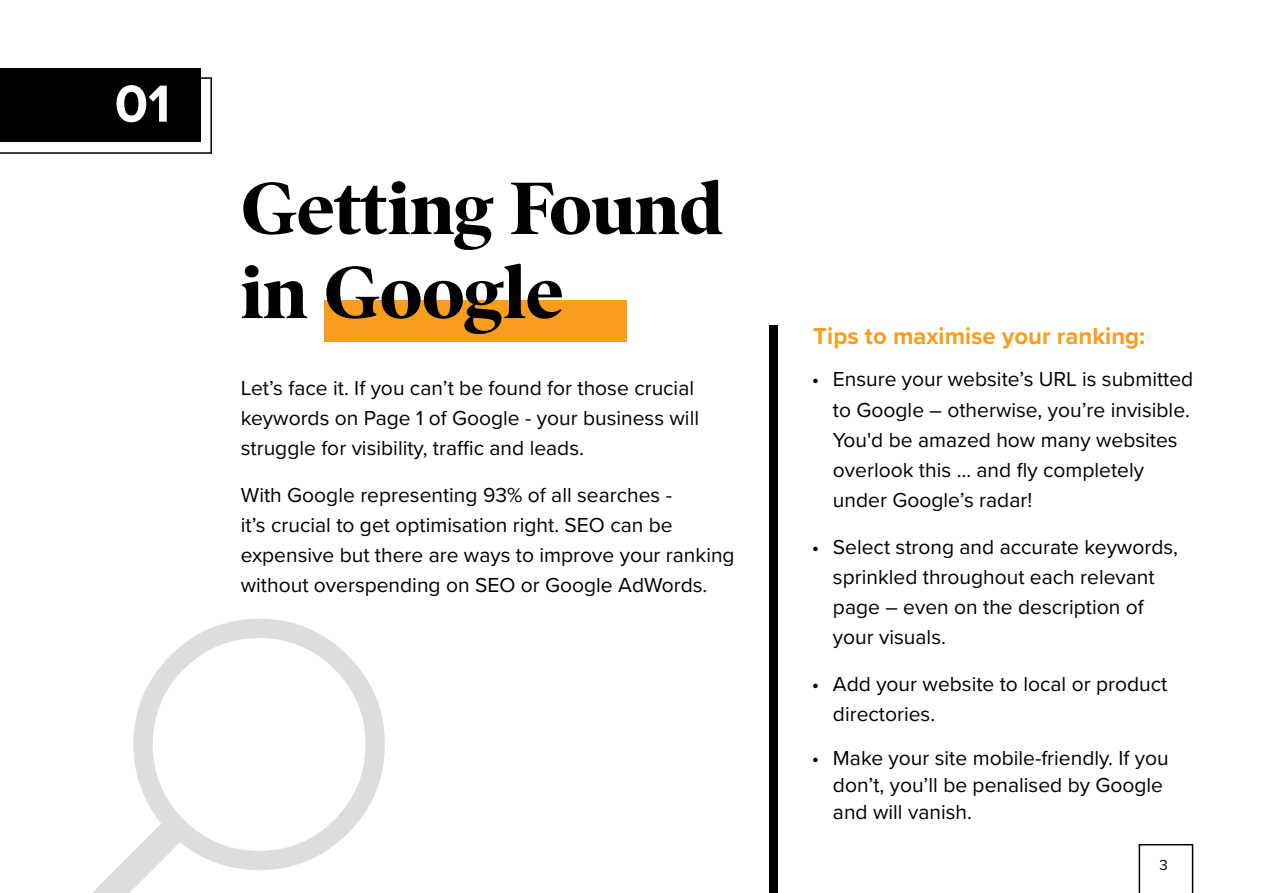
<style>
.page{position:relative;width:1263px;height:893px;background:#fff}
.page>*{position:absolute;margin:0;border:0;box-sizing:border-box;transform-origin:0 0}
.t1{font:700 75px/84px "Poynter OS Disp";color:#000}
.t2{font:700 54px "Proxima Nova";color:#fff}
.t3{font:700 24px "Proxima Nova";color:#f99d1e}
.t4{font:21px/30px "Proxima Nova";color:#000}
.t5{font:15px "Proxima Nova";color:#000}
</style>
<div class="page">
<svg style="left:1138px;top:844px;width:55px;height:49px"></svg>
<div style="left:324px;top:301px;width:302px;height:41px;background:#f99d1e"></div>
<div style="left:769px;top:326px;width:9px;height:567px;background:#000"></div>
<svg style="left:92px;top:619px;width:293px;height:274px"></svg>
<div style="left:0;top:68px;width:200px;height:74px;background:#000"></div>
<svg style="left:0;top:77px;width:212px;height:77px"></svg>
<h2 class="t2" style="left:115px;top:63px;width:57px">01</h2>
<h1 class="t1" style="left:241px;top:166px;width:483px">Getting Found in Google</h1>
<p class="t4" style="left:241px;top:372px;width:460px">Let’s face it. If you can’t be found for those crucial keywords on Page 1 of Google - your business will struggle for visibility, traffic and leads.</p>
<p class="t4" style="left:241px;top:479px;width:495px">With Google representing 93% of all searches -<br>it’s crucial to get optimisation right. SEO can be expensive but there are ways to improve your ranking without overspending on SEO or Google AdWords.</p>
<p class="t3" style="left:813px;top:319px;width:333px">Tips to maximise your ranking:</p>
<p class="t4" style="left:833px;top:364px;width:362px;text-indent:-21px">• Ensure your website’s URL is submitted to Google – otherwise, you’re invisible.<br>You'd be amazed how many websites overlook this … and fly completely under Google’s radar!</p>
<p class="t4" style="left:833px;top:531px;width:347px;text-indent:-21px">• Select strong and accurate keywords, sprinkled throughout each relevant page – even on the description of your visuals.</p>
<p class="t4" style="left:833px;top:668px;width:336px;text-indent:-21px">• Add your website to local or product directories.</p>
<p class="t4" style="left:833px;top:743px;width:337px;line-height:27px;text-indent:-21px">• Make your site mobile-friendly. If you don’t, you’ll be penalised by Google and will vanish.</p>
<p class="t5" style="left:1160px;top:854px;width:10px">3</p>
</div>
